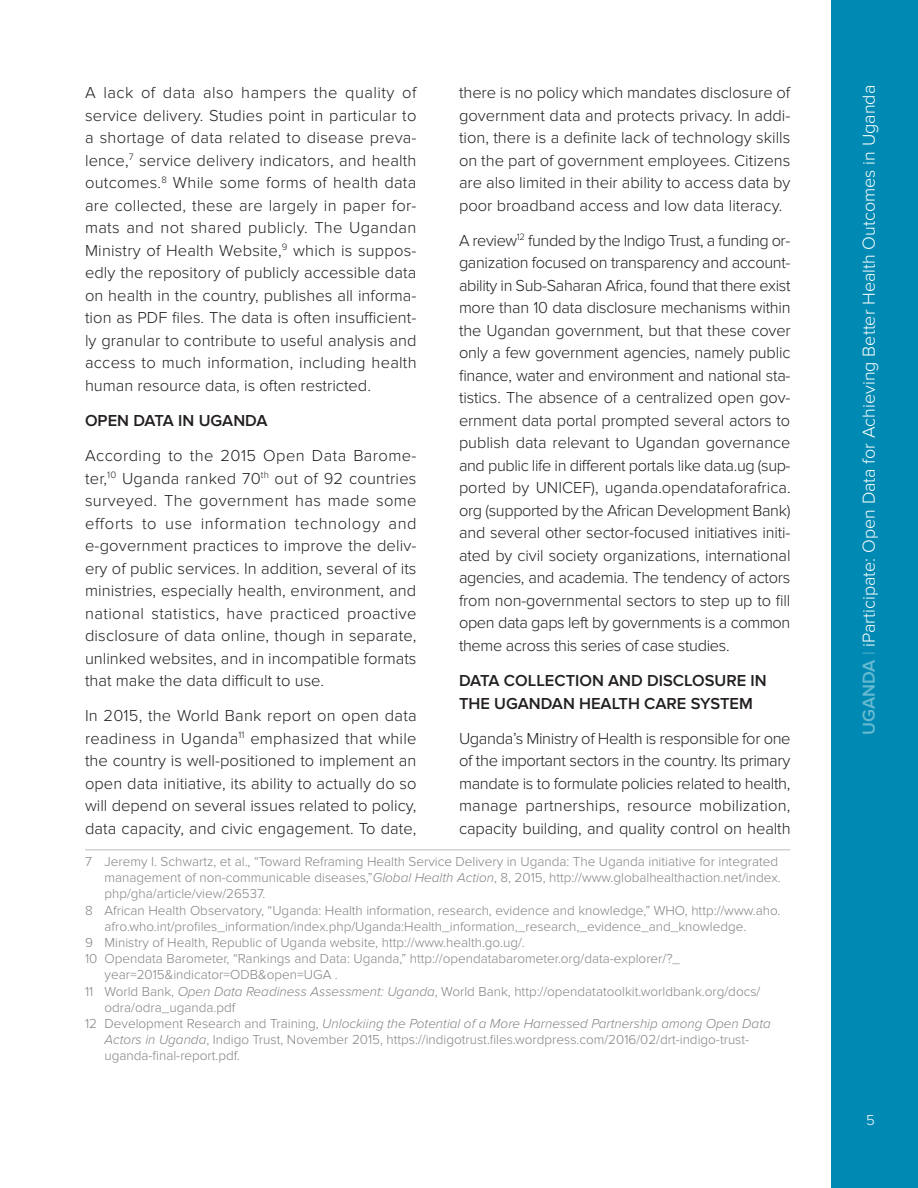
<style>
.page{position:relative;width:918px;height:1188px;background:#fff}
.page>*{position:absolute;margin:0;border:0;box-sizing:border-box;transform-origin:0 0}
.t1{font:300 18px "Proxima Nova";color:#fff}
.t2{font:300 16.5px/22.5px "Proxima Nova";color:#231f20;text-align:justify}
.t3{font:600 16.5px/22.5px "Proxima Nova";color:#231f20}
.t4{font:300 15px "Proxima Nova";color:#fff}
.e-footnote-text{font:300 13.5px/16.2px "Proxima Nova";color:#808285}
.s1{font-style:italic}
.s2{font-weight:600;color:#66b9d1}
.s3{color:#66b9d1}
</style>
<div class="page">
<div style="left:832px;top:0;width:86px;height:1188px;background:#008ab3"></div>
<hr style="left:85px;top:849px;width:705px;height:1px;background:#bcbdc0">
<p class="t2" style="left:85px;top:82px;width:333px">A lack of data also hampers the quality of service delivery. Studies point in particular to a shortage of data related to disease preva&shy;lence,<sup>7</sup> service delivery indicators, and health outcomes.<sup>8</sup> While some forms of health data are collected, these are largely in paper for&shy;mats and not shared publicly. The Ugandan Ministry of Health Website,<sup>9</sup> which is suppos&shy;edly the repository of publicly accessible data on health in the country, publishes all informa&shy;tion as PDF files. The data is often insufficient&shy;ly granular to contribute to useful analysis and access to much information, including health human resource data, is often restricted.</p>
<p class="t3" style="left:85px;top:409px;width:184px">OPEN DATA IN UGANDA</p>
<p class="t2" style="left:85px;top:445px;width:333px">According to the 2015 Open Data Barome&shy;ter,<sup>10</sup> Uganda ranked 70<sup>th</sup> out of 92 countries surveyed. The government has made some efforts to use information technology and e-government practices to improve the deliv&shy;ery of public services. In addition, several of its ministries, especially health, environment, and national statistics, have practiced proactive disclosure of data online, though in separate, unlinked websites, and in incompatible formats that make the data difficult to use.</p>
<p class="t2" style="left:85px;top:705px;width:333px">In 2015, the World Bank report on open data readiness in Uganda<sup>11</sup> emphasized that while the country is well-positioned to implement an open data initiative, its ability to actually do so will depend on several issues related to policy, data capacity, and civic engagement. To date,</p>
<p class="e-footnote-text" style="left:105px;top:854px;width:678px;text-indent:-20px">7 Jeremy I. Schwartz, et al., “Toward Reframing Health Service Delivery in Uganda: The Uganda initiative for integrated management of non-communicable diseases,”<span class="s1">Global Health Action</span>, 8, 2015, http://www.globalhealthaction.net/index. php/gha/article/view/26537.</p>
<p class="e-footnote-text" style="left:105px;top:902px;width:678px;text-indent:-20px">8 African Health Observatory, “Uganda: Health information, research, evidence and knowledge,” WHO, http://www.aho. afro.who.int/profiles_information/index.php/Uganda:Health_information,_research,_evidence_and_knowledge.</p>
<p class="e-footnote-text" style="left:85px;top:935px;width:441px">9 Ministry of Health, Republic of Uganda website, http://www.health.go.ug/.</p>
<p class="e-footnote-text" style="left:105px;top:951px;width:577px;text-indent:-20px">10 Opendata Barometer, “Rankings and Data: Uganda,” http://opendatabarometer.org/data-explorer/?_ year=2015&amp;indicator=ODB&amp;open=UGA .</p>
<p class="e-footnote-text" style="left:105px;top:983px;width:657px;text-indent:-20px">11 World Bank, <span class="s1">Open Data Readiness Assessment: Uganda</span>, World Bank, http://opendatatoolkit.worldbank.org/docs/ odra/odra_uganda.pdf</p>
<p class="e-footnote-text" style="left:105px;top:1016px;width:668px;text-indent:-20px">12 Development Research and Training, <span class="s1">Unlockiing the Potential of a More Harnessed Partnership among Open Data<br>Actors in Uganda</span>, Indigo Trust, November 2015, https://indigotrust.files.wordpress.com/2016/02/drt-indigo-trust&shy;uganda-final-report.pdf.</p>
<p class="t2" style="left:459px;top:82px;width:333px">there is no policy which mandates disclosure of government data and protects privacy. In addi&shy;tion, there is a definite lack of technology skills on the part of government employees. Citizens are also limited in their ability to access data by poor broadband access and low data literacy.</p>
<p class="t2" style="left:459px;top:229px;width:333px">A review<sup>12</sup> funded by the Indigo Trust, a funding or&shy;ganization focused on transparency and account&shy;ability in Sub-Saharan Africa, found that there exist more than 10 data disclosure mechanisms within the Ugandan government, but that these cover only a few government agencies, namely public finance, water and environment and national sta&shy;tistics. The absence of a centralized open gov&shy;ernment data portal prompted several actors to publish data relevant to Ugandan governance and public life in different portals like data.ug (sup&shy;ported by UNICEF), uganda.opendataforafrica. org (supported by the African Development Bank) and several other sector-focused initiatives initi&shy;ated by civil society organizations, international agencies, and academia. The tendency of actors from non-governmental sectors to step up to fill open data gaps left by governments is a common theme across this series of case studies.</p>
<p class="t3" style="left:459px;top:670px;width:309px">DATA COLLECTION AND DISCLOSURE IN<br>THE UGANDAN HEALTH CARE SYSTEM</p>
<p class="t2" style="left:459px;top:727px;width:333px">Uganda’s Ministry of Health is responsible for one of the important sectors in the country. Its primary mandate is to formulate policies related to health, manage partnerships, resource mobilization, capacity building, and quality control on health</p>
<p class="t1" style="left:859px;top:735px;width:651px;rotate:-90deg"><span class="s2">UGANDA</span> <span class="s3">|</span> iParticipate: Open Data for Achieving Better Health Outcomes in Uganda</p>
<p class="t4" style="left:866px;top:1111px;width:10px">5</p>
</div>
